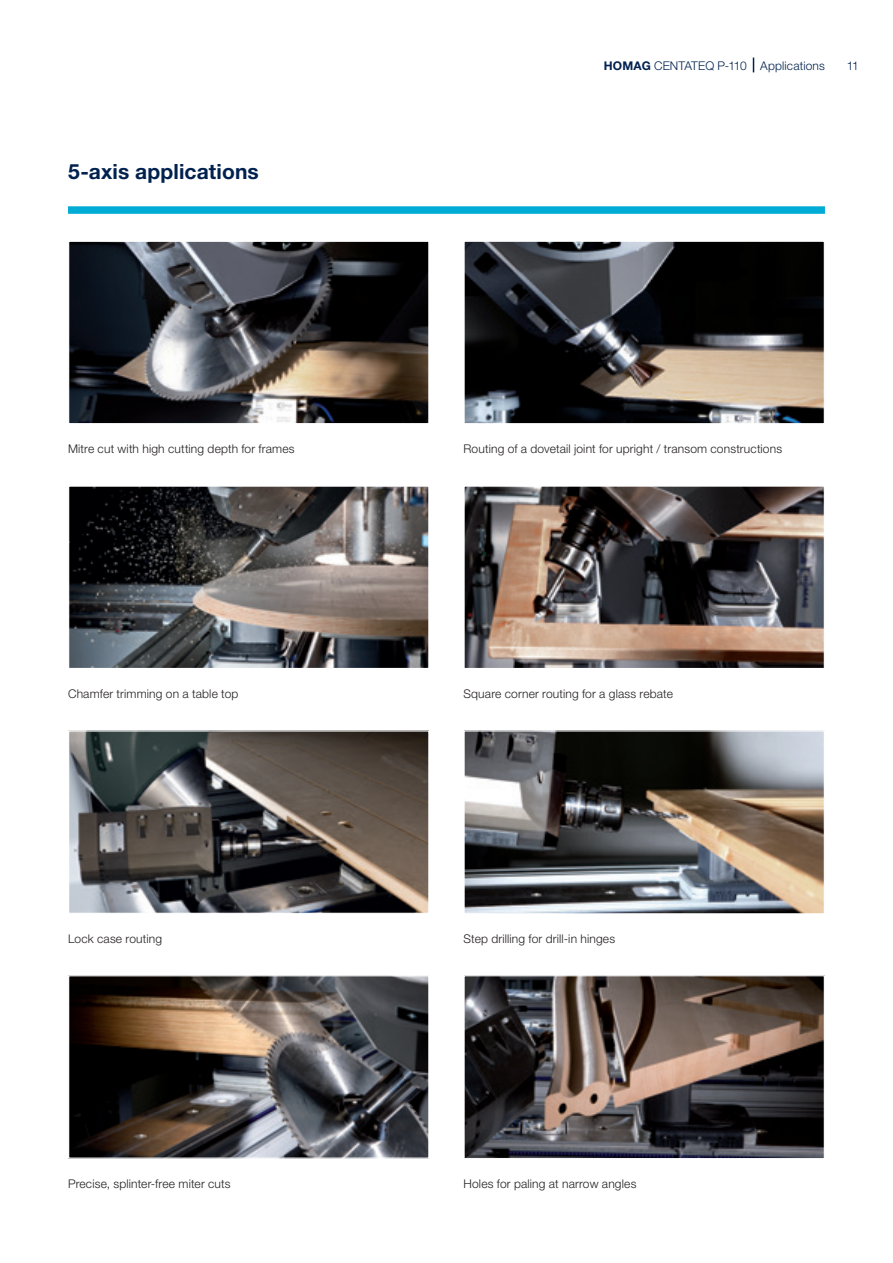
<style>
.page{position:relative;width:893px;height:1263px;background:#fff}
.page>*{position:absolute;margin:0;border:0;box-sizing:border-box;transform-origin:0 0}
.Zitat_14pt_20_5pt_li{font:700 21px "Helvetica Neue LTW1 G";letter-spacing:.005em;color:#00214f}
.Text_Bild_8Pt_11_5pt{font:300 12px "Helvetica Neue LTW1 G";letter-spacing:.015em;color:#231f20}
._01_Musterseiten_Rub{font:300 12px "Helvetica Neue LTW1 G";letter-spacing:.01em;color:#00214f}
.s1{font-weight:700}
</style>
<div class="page">
<img style="left:70px;top:243px;width:357px;height:179px">
<div style="left:68px;top:241px;width:361px;height:183px;border:1px solid #fff"></div>
<img style="left:465px;top:243px;width:358px;height:179px">
<div style="left:463px;top:241px;width:362px;height:183px;border:1px solid #fff"></div>
<img style="left:70px;top:487px;width:357px;height:180px">
<div style="left:68px;top:485px;width:361px;height:184px;border:1px solid #fff"></div>
<img style="left:465px;top:487px;width:358px;height:180px">
<div style="left:463px;top:485px;width:362px;height:184px;border:1px solid #fff"></div>
<img style="left:70px;top:732px;width:357px;height:180px">
<div style="left:68px;top:730px;width:361px;height:184px;border:1px solid #fff"></div>
<img style="left:465px;top:732px;width:358px;height:180px">
<div style="left:463px;top:730px;width:362px;height:184px;border:1px solid #fff"></div>
<img style="left:70px;top:977px;width:357px;height:180px">
<div style="left:68px;top:975px;width:361px;height:184px;border:1px solid #fff"></div>
<img style="left:465px;top:977px;width:358px;height:180px">
<div style="left:463px;top:975px;width:362px;height:184px;border:1px solid #fff"></div>
<div style="left:68px;top:206px;width:757px;height:8px;background:#00acd5"></div>
<svg style="left:753px;top:58px;width:1px;height:14px"></svg>
<p class="Zitat_14pt_20_5pt_li" style="left:68px;top:159px;width:192px">5-axis applications</p>
<p class="_01_Musterseiten_Rub" style="left:604px;top:58px;width:223px"><span class="s1">HOMAG</span> CENTATEQ P-110 Applications</p>
<p class="_01_Musterseiten_Rub" style="left:847px;top:58px;width:14px">11</p>
<p class="Text_Bild_8Pt_11_5pt" style="left:68px;top:442px;width:228px">Mitre cut with high cutting depth for frames</p>
<p class="Text_Bild_8Pt_11_5pt" style="left:463px;top:442px;width:320px">Routing of a dovetail joint for upright / transom constructions</p>
<p class="Text_Bild_8Pt_11_5pt" style="left:68px;top:686px;width:172px">Chamfer trimming on a table top</p>
<p class="Text_Bild_8Pt_11_5pt" style="left:463px;top:686px;width:211px">Square corner routing for a glass rebate</p>
<p class="Text_Bild_8Pt_11_5pt" style="left:68px;top:931px;width:96px">Lock case routing</p>
<p class="Text_Bild_8Pt_11_5pt" style="left:463px;top:931px;width:153px">Step drilling for drill-in hinges</p>
<p class="Text_Bild_8Pt_11_5pt" style="left:68px;top:1176px;width:164px">Precise, splinter-free miter cuts</p>
<p class="Text_Bild_8Pt_11_5pt" style="left:463px;top:1176px;width:174px">Holes for paling at narrow angles</p>
</div>
